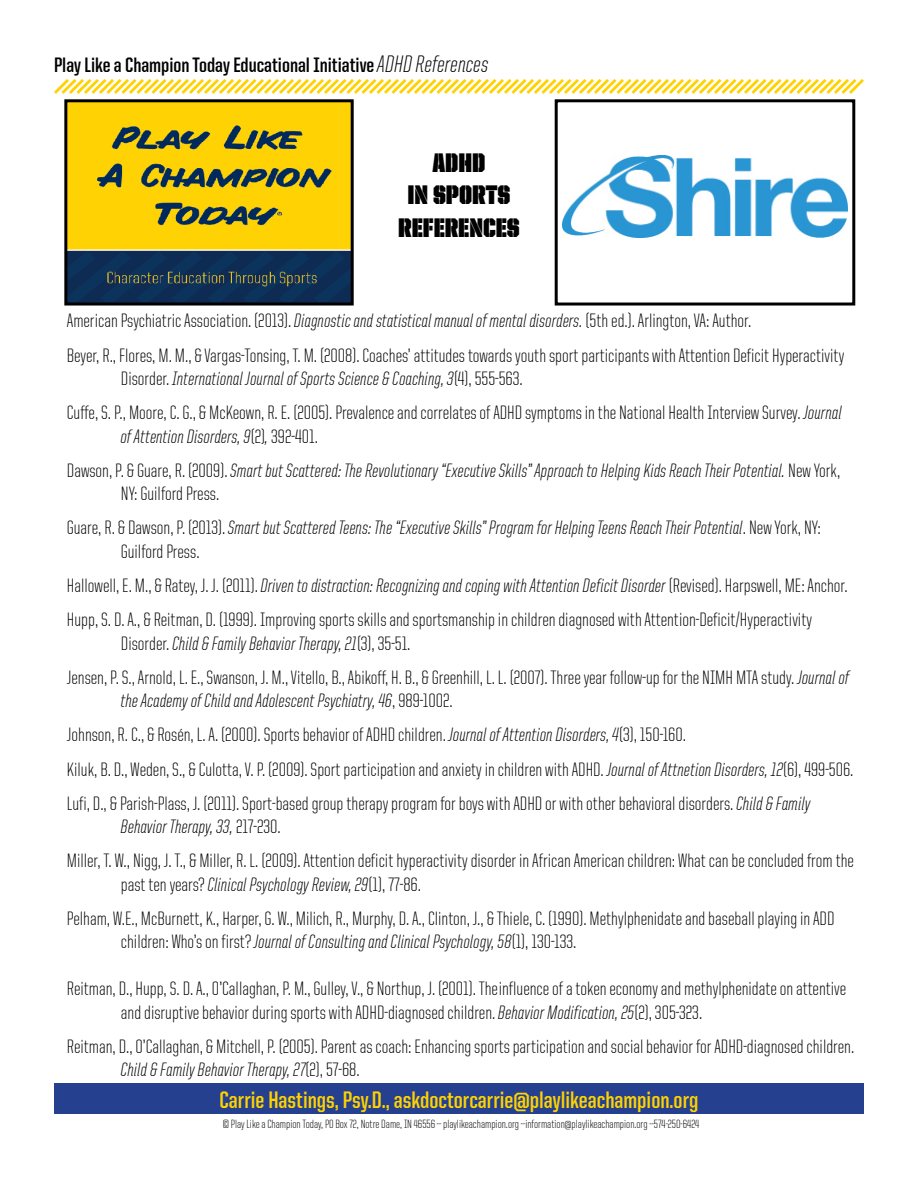
<style>
.page{position:relative;width:918px;height:1188px;background:#fff}
.page>*{position:absolute;margin:0;border:0;box-sizing:border-box;transform-origin:0 0}
.t1{font:27px/32.4px "United Sans Cond Stencil";color:#000;text-align:center}
.t2{font:700 24px "United Sans Cond";color:#ffd200}
.t3{font:700 21px "United Sans Cond";color:#000}
.t4{font:300 19.5px/34.2px "United Sans Cond";color:#000}
.t5{font:300 19.5px/34.2px "United Italic Cond";color:#000}
.t6{font:300 12px "United Sans Cond";color:#000}
.s1{font-family:"United Italic Cond";font-weight:300;font-size:24px}
.s2{font-family:"United Italic Cond"}
.s3{font-family:"United Sans Cond"}
</style>
<div class="page">
<svg style="left:54px;top:79px;width:810px;height:15px"></svg>
<img style="left:68px;top:103px;width:282px;height:199px">
<div style="left:64px;top:99px;width:290px;height:207px;border:3px solid #000"></div>
<img style="left:563px;top:155px;width:284px;height:83px">
<div style="left:555px;top:99px;width:300px;height:207px;border:3px solid #000"></div>
<div style="left:54px;top:1084px;width:810px;height:30px;background:#25408f"></div>
<p class="t3" style="left:54px;top:54px;width:436px">Play Like a Champion Today Educational Initiative <span class="s1">ADHD References</span></p>
<h1 class="t1" style="left:398px;top:147px;width:123px">ADHD<br>IN SPORTS<br>REFERENCES</h1>
<p class="t4" style="left:67px;top:304px;width:779px">American Psychiatric Association. (2013). <span class="s2">Diagnostic and statistical manual of mental disorders.</span> (5th ed.). Arlington, VA: Author.<br>Beyer, R., Flores, M. M., &amp; Vargas-Tonsing, T. M. (2008). Coaches’ attitudes towards youth sport participants with Attention Deficit Hyperactivity</p>
<p class="t5" style="left:121px;top:361px;width:403px"><span class="s3">Disorder.</span> International Journal of Sports Science &amp; Coaching, 3<span class="s3">(4), 555-563.</span></p>
<p class="t4" style="left:67px;top:396px;width:777px">Cuffe, S. P., Moore, C. G., &amp; McKeown, R. E. (2005). Prevalence and correlates of ADHD symptoms in the National Health Interview Survey. <span class="s2">Journal</span></p>
<p class="t5" style="left:67px;top:419px;width:775px;text-indent:54px">of Attention Disorders, 9<span class="s3">(2)</span>, <span class="s3">392-401.<br>Dawson, P. &amp; Guare, R. (2009).</span> Smart but Scattered: The Revolutionary “Executive Skills” Approach to Helping Kids Reach Their Potential. <span class="s3">New York,</span></p>
<p class="t4" style="left:121px;top:477px;width:100px">NY: Guilford Press.</p>
<p class="t5" style="left:67px;top:511px;width:755px"><span class="s3">Guare, R. &amp; Dawson, P. (2013).</span> Smart but Scattered Teens: The “Executive Skills” Program for Helping Teens Reach Their Potential<span class="s3">. New York, NY:</span></p>
<p class="t4" style="left:121px;top:534px;width:80px">Guilford Press.</p>
<p class="t5" style="left:67px;top:568px;width:782px"><span class="s3">Hallowell, E. M., &amp; Ratey, J. J. (2011).</span> Driven to distraction: Recognizing and coping with Attention Deficit Disorder <span class="s3">(Revised). Harpswell, ME: Anchor.</span></p>
<p class="t4" style="left:67px;top:603px;width:747px">Hupp, S. D. A., &amp; Reitman, D. (1999). Improving sports skills and sportsmanship in children diagnosed with Attention-Deficit/Hyperactivity</p>
<p class="t5" style="left:121px;top:626px;width:291px"><span class="s3">Disorder.</span> Child &amp; Family Behavior Therapy, 21<span class="s3">(3), 35-51.</span></p>
<p class="t4" style="left:67px;top:660px;width:784px">Jensen, P. S., Arnold, L. E., Swanson, J. M., Vitello, B., Abikoff, H. B., &amp; Greenhill, L. L. (2007). Three year follow-up for the NIMH MTA study. <span class="s2">Journal of</span></p>
<p class="t5" style="left:121px;top:684px;width:333px">the Academy of Child and Adolescent Psychiatry, 46<span class="s3">, 989-1002.</span></p>
<p class="t4" style="left:67px;top:718px;width:788px">Johnson, R. C., &amp; Rosén, L. A. (2000). Sports behavior of ADHD children. <span class="s2">Journal of Attention Disorders, 4</span>(3), 150-160.<br>Kiluk, B. D., Weden, S., &amp; Culotta, V. P. (2009). Sport participation and anxiety in children with ADHD. <span class="s2">Journal of Attnetion Disorders, 12</span>(6), 499-506.<br>Lufi, D., &amp; Parish-Plass, J. (2011). Sport-based group therapy program for boys with ADHD or with other behavioral disorders. <span class="s2">Child &amp; Family</span></p>
<p class="t5" style="left:121px;top:810px;width:161px">Behavior Therapy, 33, <span class="s3">217-230.</span></p>
<p class="t4" style="left:67px;top:844px;width:789px">Miller, T. W., Nigg, J. T., &amp; Miller, R. L. (2009). Attention deficit hyperactivity disorder in African American children: What can be concluded from the</p>
<p class="t5" style="left:121px;top:867px;width:302px"><span class="s3">past ten years?</span> Clinical Psychology Review, 29<span class="s3">(1), 77-86.</span></p>
<p class="t4" style="left:67px;top:901px;width:769px">Pelham, W.E., McBurnett, K., Harper, G. W., Milich, R., Murphy, D. A., Clinton, J., &amp; Thiele, C. (1990). Methylphenidate and baseball playing in ADD</p>
<p class="t5" style="left:121px;top:925px;width:457px"><span class="s3">children: Who’s on first?</span> Journal of Consulting and Clinical Psychology, 58<span class="s3">(1), 130-133.</span></p>
<p class="t4" style="left:121px;top:977px;width:727px;line-height:23.4px;text-indent:-54px">Reitman, D., Hupp, S. D. A., O’Callaghan, P. M., Gulley, V., &amp; Northup, J. (2001). Theinfluence of a token economy and methylphenidate on attentive and disruptive behavior during sports with ADHD-diagnosed children. <span class="s2">Behavior Modification, 25</span>(2), 305-323.</p>
<p class="t4" style="left:67px;top:1029px;width:789px">Reitman, D., O’Callaghan, &amp; Mitchell, P. (2005). Parent as coach: Enhancing sports participation and social behavior for ADHD-diagnosed children.</p>
<p class="t5" style="left:121px;top:1053px;width:240px">Child &amp; Family Behavior Therapy, 27<span class="s3">(2), 57-68.</span></p>
<p class="t6" style="left:223px;top:1118px;width:478px">© Play Like a Champion Today, PO Box 72, Notre Dame, IN 46556 -- playlikeachampion.org --information@playlikeachampion.org --574-250-6424</p>
<p class="t2" style="left:220px;top:1087px;width:480px">Carrie Hastings, Psy.D., askdoctorcarrie@playlikeachampion.org</p>
</div>
